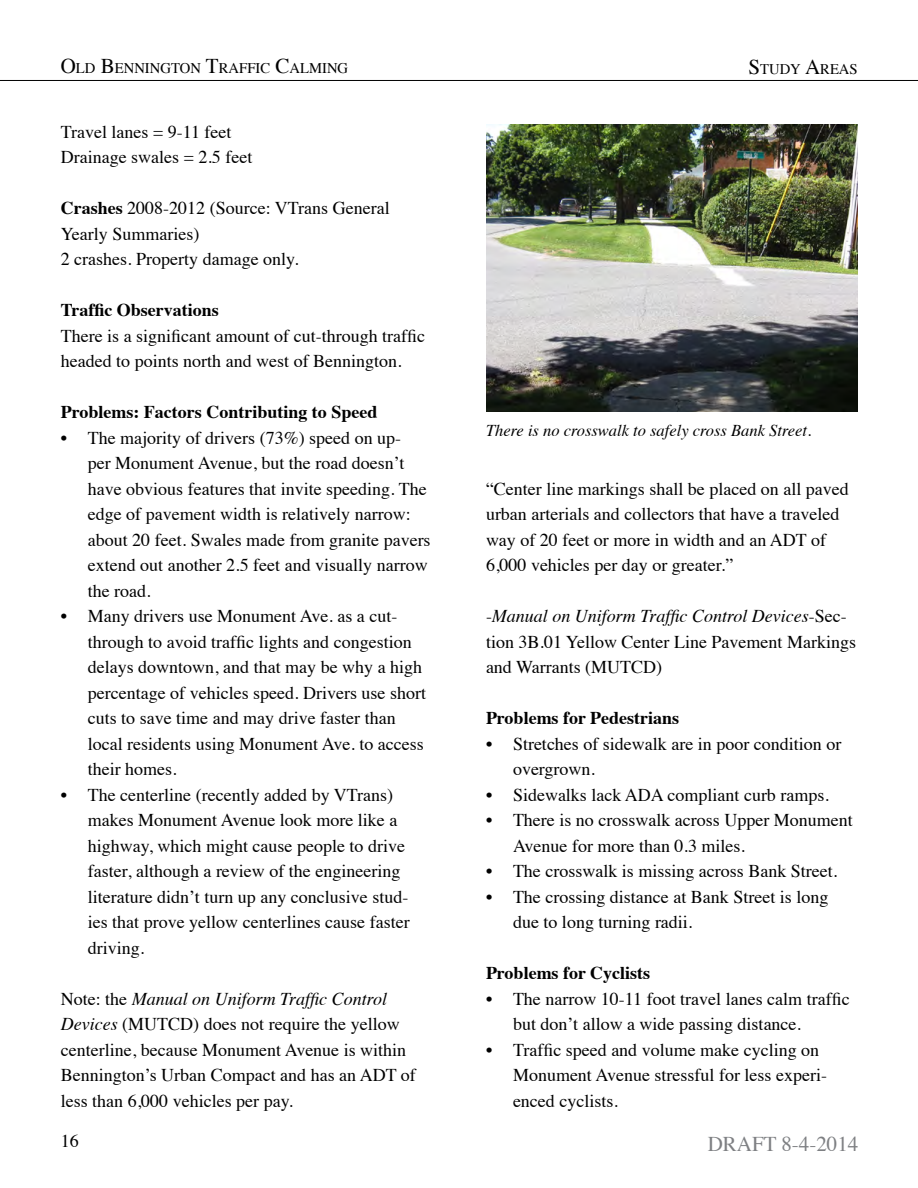
<style>
.page{position:relative;width:918px;height:1188px;background:#fff}
.page>*{position:absolute;margin:0;border:0;box-sizing:border-box;transform-origin:0 0}
.t1{font:21px "Times";color:#7e8083}
.Main_text_body{font:18px/25.5px "Times";color:#000}
.Section_heading{font:700 18px "Times";color:#000}
.Picture_Caption{font:italic 16.5px "Times";color:#000}
.Top_Margin{font:14.7px "Times";color:#000}
.s1{font-size:21px}
.s2{font-weight:700}
.s3{font-style:italic}
</style>
<div class="page">
<img style="left:486px;top:124px;width:371px;height:288px">
<hr style="left:0;top:80px;width:918px;height:1px;background:#000">
<p class="Top_Margin" style="left:61px;top:55px;width:169px"><span class="s1">O</span>LD <span class="s1">B</span>ENNINGTON <span class="s1">T</span>RAFF</p>
<p class="Top_Margin" style="left:256px;top:55px;width:94px">IC <span class="s1">C</span>ALMING</p>
<p class="Main_text_body" style="left:61px;top:117px;width:172px">Travel lanes = 9-11 feet</p>
<p class="Main_text_body" style="left:61px;top:143px;width:193px">Drainage swales = 2.5 feet</p>
<p class="Main_text_body" style="left:61px;top:194px;width:330px"><span class="s2">Crashes</span> 2008-2012 (Source: VTrans General<br>Yearly Summaries)</p>
<p class="Main_text_body" style="left:61px;top:245px;width:239px">2 crashes. Property damage only.</p>
<p class="Section_heading" style="left:61px;top:293px;width:160px">Traffic Observations</p>
<p class="Main_text_body" style="left:61px;top:321px;width:366px">There is a significant amount of cut-through traffic headed to points north and west of Bennington.</p>
<p class="Section_heading" style="left:61px;top:395px;width:318px">Problems: Factors Contributing to Speed</p>
<p class="Main_text_body" style="left:88px;top:423px;width:344px;text-indent:-27px">• The majority of drivers (73%) speed on up-<br>per Monument Avenue, but the road doesn’t have obvious features that invite speeding. The edge of pavement width is relatively narrow: about 20 feet. Swales made from granite pavers extend out another 2.5 feet and visually narrow the road.</p>
<p class="Main_text_body" style="left:88px;top:602px;width:340px;text-indent:-27px">• Many drivers use Monument Ave. as a cut&shy;through to avoid traffic lights and congestion delays downtown, and that may be why a high percentage of vehicles speed. Drivers use short cuts to save time and may drive faster than local residents using Monument Ave. to access their homes.</p>
<p class="Main_text_body" style="left:88px;top:780px;width:323px;text-indent:-27px">• The centerline (recently added by VTrans) makes Monument Avenue look more like a highway, which might cause people to drive faster, although a review of the engineering literature didn’t turn up any conclusive stud&shy;ies that prove yellow centerlines cause faster driving.</p>
<p class="Main_text_body" style="left:61px;top:984px;width:357px">Note: the <span class="s3">Manual on Uniform Traffic Control Devices</span> (MUTCD) does not require the yellow centerline, because Monument Avenue is within Bennington’s Urban Compact and has an ADT of less than 6,000 vehicles per pay.</p>
<p class="Main_text_body" style="left:61px;top:1127px;width:19px">16</p>
<p class="Top_Margin" style="left:748px;top:55px;width:101px"><span class="s1">S</span>TUDY <span class="s1">A</span>REAS</p>
<p class="Picture_Caption" style="left:486px;top:416px;width:327px">There is no crosswalk to safely cross Bank Street.</p>
<p class="Main_text_body" style="left:486px;top:474px;width:364px">“Center line markings shall be placed on all paved urban arterials and collectors that have a traveled way of 20 feet or more in width and an ADT of 6,000 vehicles per day or greater.”</p>
<p class="Main_text_body" style="left:486px;top:602px;width:372px">-<span class="s3">Manual on Uniform Traffic Control Devices</span>-Sec&shy;tion 3B.01 Yellow Center Line Pavement Markings and Warrants (MUTCD)</p>
<p class="Section_heading" style="left:486px;top:701px;width:195px">Problems for Pedestrians</p>
<p class="Main_text_body" style="left:513px;top:729px;width:330px;text-indent:-27px">• Stretches of sidewalk are in poor condition or overgrown.</p>
<p class="Main_text_body" style="left:486px;top:780px;width:344px">• Sidewalks lack ADA compliant curb ramps.</p>
<p class="Main_text_body" style="left:513px;top:806px;width:341px;text-indent:-27px">• There is no crosswalk across Upper Monument<br>Avenue for more than 0.3 miles.</p>
<p class="Main_text_body" style="left:486px;top:857px;width:353px">• The crosswalk is missing across Bank Street.</p>
<p class="Main_text_body" style="left:513px;top:882px;width:317px;text-indent:-27px">• The crossing distance at Bank Street is long due to long turning radii.</p>
<p class="Section_heading" style="left:486px;top:956px;width:166px">Problems for Cyclists</p>
<p class="Main_text_body" style="left:513px;top:984px;width:338px;text-indent:-27px">• The narrow 10-11 foot travel lanes calm traffic but don’t allow a wide passing distance.</p>
<p class="Main_text_body" style="left:513px;top:1035px;width:316px;text-indent:-27px">• Traffic speed and volume make cycling on<br>Monument Avenue stressful for less experi&shy;enced cyclists.</p>
<p class="t1" style="left:708px;top:1124px;width:152px">DRAFT 8-4-2014</p>
</div>
